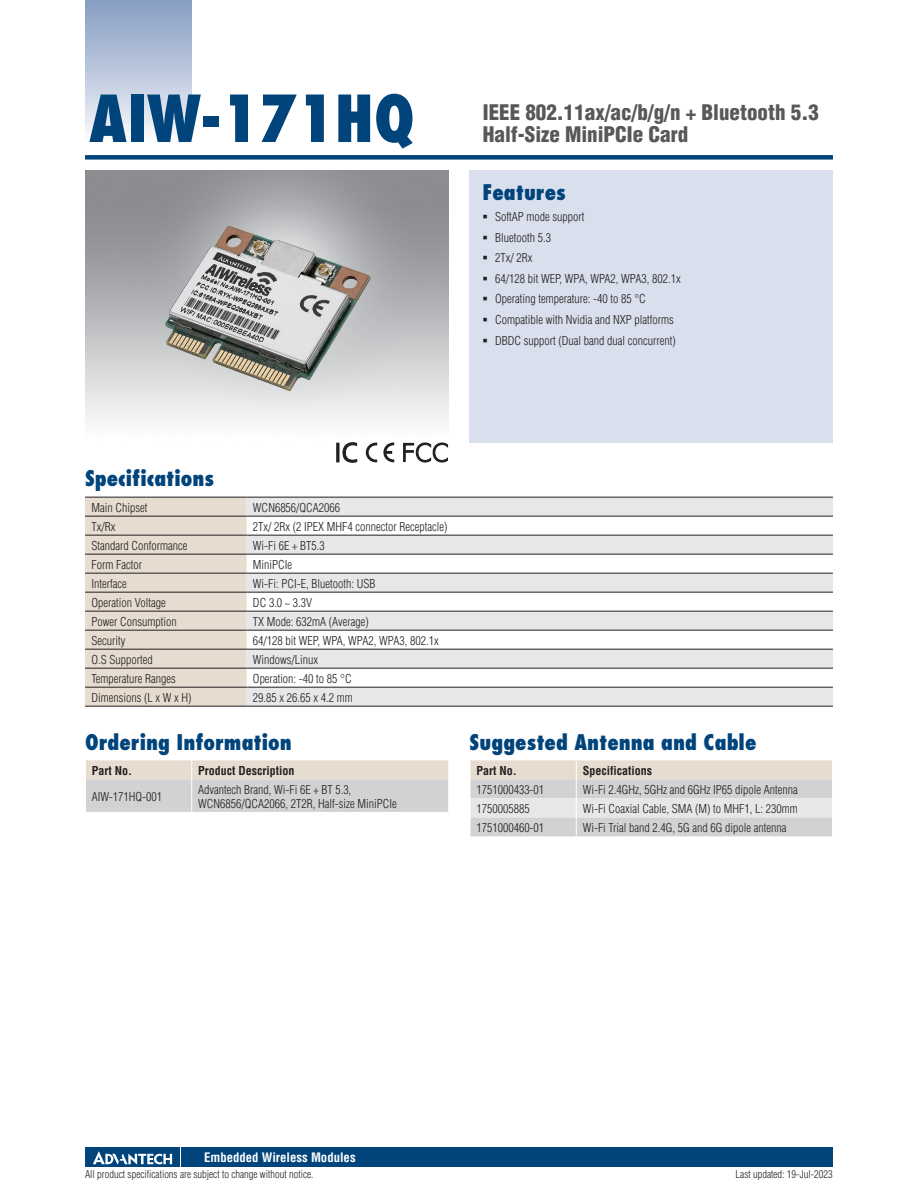
<style>
.page{position:relative;width:918px;height:1188px;background:#fff}
.page>*{position:absolute;margin:0;border:0;box-sizing:border-box;transform-origin:0 0}
.t1{font:800 condensed 63px "Futura";color:#00447b}
.t2{font:800 condensed 21px "Futura";color:#00447b}
.t3{font:900 condensed 21px/22.5px "Helvetica";color:#57585a}
.t4{font:700 condensed 12.75px "Helvetica";color:#fff}
.t5{font:300 condensed 12px/20.7px "Helvetica";color:#231f20}
.t6{font:700 condensed 12px "Helvetica";color:#231f20}
.t7{font:300 condensed 10.5px "Helvetica";color:#231f20}
</style>
<div class="page">
<div style="left:85px;top:155px;width:748px;height:5px;background:#00447b"></div>
<div style="left:85px;top:0;width:106px;height:143px;background:linear-gradient(to bottom,#849bc1,#f9fafc)"></div>
<div style="left:182px;top:1147px;width:651px;height:20px;background:#00447b"></div>
<div style="left:85px;top:1147px;width:95px;height:20px;background:#00447b"></div>
<svg style="left:93px;top:1151px;width:79px;height:14px"></svg>
<div style="left:470px;top:170px;width:363px;height:272px;background:#d9dfec"></div>
<div style="left:85px;top:498px;width:162px;height:208px;background:#e6dccf"></div>
<svg style="left:247px;top:498px;width:586px;height:208px;fill:#e6e7e9"></svg>
<hr style="left:85px;top:497px;width:162px;height:1px;background:#231f20">
<hr style="left:247px;top:497px;width:586px;height:1px;background:#231f20">
<hr style="left:85px;top:516px;width:162px;height:1px;background:#231f20">
<hr style="left:247px;top:516px;width:586px;height:1px;background:#231f20">
<hr style="left:85px;top:535px;width:162px;height:1px;background:#231f20">
<hr style="left:247px;top:535px;width:586px;height:1px;background:#231f20">
<hr style="left:85px;top:554px;width:162px;height:1px;background:#231f20">
<hr style="left:247px;top:554px;width:586px;height:1px;background:#231f20">
<hr style="left:85px;top:573px;width:162px;height:1px;background:#231f20">
<hr style="left:247px;top:573px;width:586px;height:1px;background:#231f20">
<hr style="left:85px;top:592px;width:162px;height:1px;background:#231f20">
<hr style="left:247px;top:592px;width:586px;height:1px;background:#231f20">
<hr style="left:85px;top:611px;width:162px;height:1px;background:#231f20">
<hr style="left:247px;top:611px;width:586px;height:1px;background:#231f20">
<hr style="left:85px;top:630px;width:162px;height:1px;background:#231f20">
<hr style="left:247px;top:630px;width:586px;height:1px;background:#231f20">
<hr style="left:85px;top:649px;width:162px;height:1px;background:#231f20">
<hr style="left:247px;top:649px;width:586px;height:1px;background:#231f20">
<hr style="left:85px;top:668px;width:162px;height:1px;background:#231f20">
<hr style="left:247px;top:668px;width:586px;height:1px;background:#231f20">
<hr style="left:85px;top:687px;width:162px;height:1px;background:#231f20">
<hr style="left:247px;top:687px;width:586px;height:1px;background:#231f20">
<hr style="left:85px;top:706px;width:162px;height:1px;background:#231f20">
<hr style="left:247px;top:706px;width:586px;height:1px;background:#231f20">
<svg style="left:86px;top:760px;width:363px;height:52px"></svg>
<svg style="left:470px;top:760px;width:362px;height:76px"></svg>
<img style="left:137px;top:221px;width:262px;height:174px">
<svg style="left:366px;top:443px;width:11px;height:19px"></svg>
<svg style="left:383px;top:442px;width:11px;height:21px"></svg>
<svg style="left:336px;top:442px;width:21px;height:21px"></svg>
<svg style="left:403px;top:442px;width:45px;height:21px"></svg>
<h1 class="t1" style="left:89px;top:79px;width:328px">AIW-171HQ</h1>
<h2 class="t3" style="left:483px;top:100px;width:338px">IEEE 802.11ax/ac/b/g/n + Bluetooth 5.3<br>Half-Size MiniPCIe Card</h2>
<h2 class="t2" style="left:482px;top:179px;width:85px">Features</h2>
<p class="t5" style="left:495px;top:206px;width:187px">SoftAP mode support<br>Bluetooth 5.3<br>2Tx/ 2Rx<br>64/128 bit WEP, WPA, WPA2, WPA3, 802.1x<br>Operating temperature: -40 to 85 °C<br>Compatible with Nvidia and NXP platforms<br>DBDC support (Dual band dual concurrent)</p>
<h2 class="t2" style="left:85px;top:465px;width:131px">Specifications</h2>
<p class="t5" style="left:91px;top:497px;width:57px">Main Chipset</p>
<p class="t5" style="left:253px;top:497px;width:89px">WCN6856/QCA2066</p>
<p class="t5" style="left:91px;top:516px;width:25px">Tx/Rx</p>
<p class="t5" style="left:253px;top:516px;width:196px">2Tx/ 2Rx (2 IPEX MHF4 connector Receptacle)</p>
<p class="t5" style="left:91px;top:535px;width:97px">Standard Conformance</p>
<p class="t5" style="left:253px;top:535px;width:73px">Wi-Fi 6E + BT5.3</p>
<p class="t5" style="left:91px;top:554px;width:52px">Form Factor</p>
<p class="t5" style="left:253px;top:554px;width:41px">MiniPCIe</p>
<p class="t5" style="left:91px;top:573px;width:37px">Interface</p>
<p class="t5" style="left:253px;top:573px;width:124px">Wi-Fi: PCI-E, Bluetooth: USB</p>
<p class="t5" style="left:91px;top:592px;width:76px">Operation Voltage</p>
<p class="t5" style="left:253px;top:592px;width:61px">DC 3.0 ~ 3.3V</p>
<p class="t5" style="left:91px;top:611px;width:87px">Power Consumption</p>
<p class="t5" style="left:253px;top:611px;width:117px">TX Mode: 632mA (Average)</p>
<p class="t5" style="left:91px;top:630px;width:35px">Security</p>
<p class="t5" style="left:253px;top:630px;width:187px">64/128 bit WEP, WPA, WPA2, WPA3, 802.1x</p>
<p class="t5" style="left:91px;top:649px;width:63px">O.S Supported</p>
<p class="t5" style="left:253px;top:649px;width:67px">Windows/Linux</p>
<p class="t5" style="left:91px;top:668px;width:86px">Temperature Ranges</p>
<p class="t5" style="left:253px;top:668px;width:100px">Operation: -40 to 85 °C</p>
<p class="t5" style="left:91px;top:687px;width:101px">Dimensions (L x W x H)</p>
<p class="t5" style="left:253px;top:687px;width:101px">29.85 x 26.65 x 4.2 mm</p>
<h2 class="t2" style="left:85px;top:729px;width:208px">Ordering Information</h2>
<p class="t6" style="left:92px;top:763px;width:42px">Part No.</p>
<p class="t6" style="left:198px;top:763px;width:98px">Product Description</p>
<p class="t5" style="left:92px;top:786px;width:72px">AIW-171HQ-001</p>
<p class="t5" style="left:198px;top:783px;width:200px;line-height:13.5px">Advantech Brand, Wi-Fi 6E + BT 5.3,<br>WCN6856/QCA2066, 2T2R, Half-size MiniPCIe</p>
<h2 class="t2" style="left:470px;top:729px;width:288px">Suggested Antenna and Cable</h2>
<p class="t6" style="left:476px;top:763px;width:42px">Part No.</p>
<p class="t6" style="left:583px;top:763px;width:71px">Specifications</p>
<p class="t5" style="left:476px;top:779px;width:69px">1751000433-01</p>
<p class="t5" style="left:583px;top:779px;width:217px">Wi-Fi 2.4GHz, 5GHz and 6GHz IP65 dipole Antenna</p>
<p class="t5" style="left:476px;top:798px;width:55px">1750005885</p>
<p class="t5" style="left:583px;top:798px;width:217px">Wi-Fi Coaxial Cable, SMA (M) to MHF1, L: 230mm</p>
<p class="t5" style="left:476px;top:817px;width:69px">1751000460-01</p>
<p class="t5" style="left:583px;top:817px;width:205px">Wi-Fi Trial band 2.4G, 5G and 6G dipole antenna</p>
<p class="t4" style="left:204px;top:1149px;width:153px">Embedded Wireless Modules</p>
<p class="t7" style="left:85px;top:1167px;width:230px">All product specifications are subject to change without notice.</p>
<p class="t7" style="left:736px;top:1167px;width:99px">Last updated: 19-Jul-2023</p>
</div>
